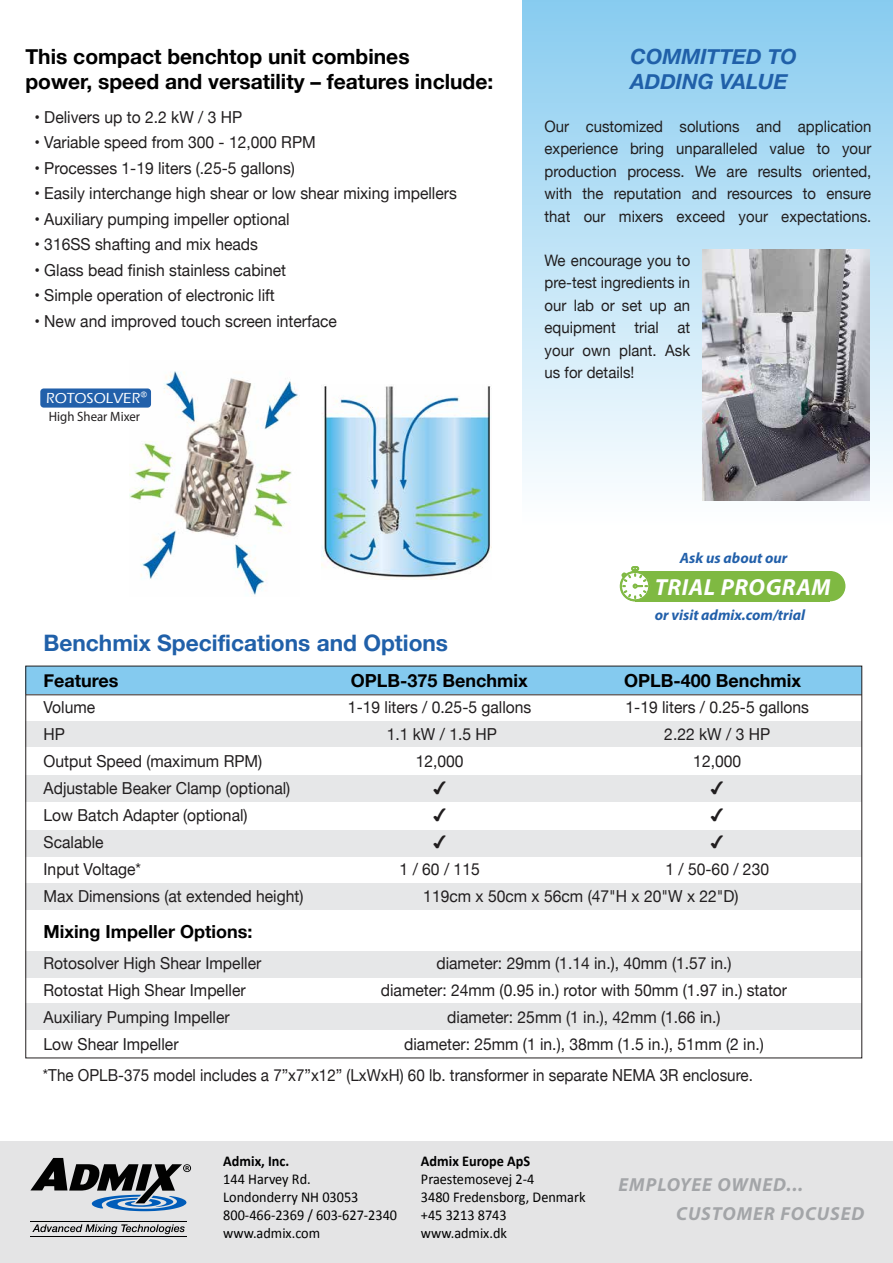
<style>
.page{position:relative;width:893px;height:1263px;background:#fff}
.page>*{position:absolute;margin:0;border:0;box-sizing:border-box;transform-origin:0 0}
.t1{font:italic 700 23.4px "Myriad Pro";letter-spacing:.025em;color:#fff}
.t2{font:700 22.65px "Helvetica Neue";color:#2060a9}
.t3{font:700 21px/25.2px "Helvetica Neue";color:#000}
.t4{font:italic 700 21px/25.2px "Helvetica Neue";color:#2060a9}
.t5{font:italic 700 18.9px/29px "Myriad Pro";letter-spacing:.05em;color:#a3a5a8}
.t6{font:700 18px "Helvetica Neue";color:#000}
.t7{font:16.5px/27px "Helvetica Neue";color:#211e1f;text-align:center;scale:.95 1}
.t8{font:16.5px "Helvetica Neue";color:#211e1f;scale:.92 1}
.t9{font:16.5px/27px "Arial Unicode MS";color:#211e1f;text-align:justify;scale:.95 1}
.t10{font:15.75px/22.5px "Helvetica Neue";color:#211e1f;text-align:justify;scale:.95 1}
.t11{font:15px/18px "Calibri";color:#000;scale:.95 1}
.t12{font:italic 700 15px "Myriad Pro";color:#2260aa}
.t13{font:700 15px "Calibri";color:#000;scale:.95 1}
.t14{font:500 15px "Eras ITC";color:#fff}
.t15{font:13.5px "Myriad Pro";color:#211e1f;scale:.95 1}
</style>
<div class="page">
<div style="left:636px;top:571px;width:194px;height:30px;background:#7fb942"></div>
<div style="left:522px;top:0;width:371px;height:524px;background:linear-gradient(to bottom,#88ccf0,#fdfefe)"></div>
<div style="left:26px;top:666px;width:836px;height:29px;background:#84caef"></div>
<div style="left:26px;top:720px;width:836px;height:27px;background:#e6e7e8"></div>
<div style="left:26px;top:694px;width:836px;height:27px;background:#fff"></div>
<div style="left:26px;top:775px;width:836px;height:27px;background:#e6e7e8"></div>
<div style="left:26px;top:830px;width:836px;height:26px;background:#e6e7e8"></div>
<div style="left:26px;top:883px;width:836px;height:27px;background:#e6e7e8"></div>
<div style="left:26px;top:951px;width:836px;height:26px;background:#e6e7e8"></div>
<div style="left:26px;top:1004px;width:836px;height:26px;background:#e6e7e8"></div>
<hr style="left:26px;top:694px;width:836px;height:1px;background:#231f20">
<img style="left:703px;top:250px;width:167px;height:250px">
<div style="left:815px;top:571px;width:30px;height:30px;background:#7fb942;border-radius:50%"></div>
<svg style="left:620px;top:566px;width:29px;height:35px"></svg>
<img style="left:130px;top:371px;width:170px;height:224px">
<div style="left:40px;top:388px;width:111px;height:20px;background:#2260aa;border-radius:3px"></div>
<img style="left:321px;top:386px;width:170px;height:194px">
<div style="left:0;top:1141px;width:893px;height:122px;background:#e4e4e5"></div>
<svg style="left:32px;top:1224px;width:153px;height:10px"></svg>
<svg style="left:30px;top:1158px;width:161px;height:53px"></svg>
<hr style="left:30px;top:1221px;width:156px;height:1px;background:#000">
<hr style="left:30px;top:1236px;width:156px;height:1px;background:#000">
<p class="t3" style="left:25px;top:45px;width:469px">This compact benchtop unit combines<br>power, speed and versatility – features include:</p>
<p class="t7" style="left:34px;top:104px;width:220px">• Delivers up to 2.2 kW / 3 HP</p>
<p class="t7" style="left:34px;top:130px;width:298px">• Variable speed from 300 - 12,000 RPM</p>
<p class="t7" style="left:34px;top:155px;width:276px">• Processes 1-19 liters (.25-5 gallons)</p>
<p class="t7" style="left:34px;top:181px;width:446px">• Easily interchange high shear or low shear mixing impellers</p>
<p class="t7" style="left:34px;top:206px;width:270px">• Auxiliary pumping impeller optional</p>
<p class="t7" style="left:34px;top:232px;width:237px">• 316SS shafting and mix heads</p>
<p class="t7" style="left:34px;top:257px;width:266px">• Glass bead finish stainless cabinet</p>
<p class="t7" style="left:34px;top:283px;width:254px">• Simple operation of electronic lift</p>
<p class="t7" style="left:34px;top:308px;width:320px">• New and improved touch screen interface</p>
<p class="t14" style="left:46px;top:389px;width:103px">ROTOSOLVER®</p>
<p class="t15" style="left:49px;top:408px;width:98px">High Shear Mixer</p>
<h2 class="t2" style="left:43px;top:625px;width:406px">Benchmix Specifications and Options</h2>
<p class="t4" style="left:630px;top:45px;width:168px">COMMITTED TO<br>ADDING VALUE</p>
<p class="t10" style="left:545px;top:116px;width:345px">Our customized solutions and application experience bring unparalleled value to your production process. We are results oriented, with the reputation and resources to ensure that our mixers exceed your expectations.</p>
<p class="t10" style="left:545px;top:250px;width:155px">We encourage you to pre-test ingredients in our lab or set up an equipment trial at your own plant. Ask us for details!</p>
<p class="t12" style="left:680px;top:548px;width:109px">Ask us about our</p>
<h1 class="t1" style="left:655px;top:571px;width:177px">TRIAL PROGRAM</h1>
<p class="t12" style="left:655px;top:605px;width:152px">or visit admix.com/trial</p>
<p class="t6" style="left:43px;top:666px;width:77px">Features</p>
<p class="t6" style="left:351px;top:666px;width:179px">OPLB-375 Benchmix</p>
<p class="t6" style="left:624px;top:666px;width:179px">OPLB-400 Benchmix</p>
<p class="t7" style="left:44px;top:695px;width:275px;text-align:left">Volume<br>HP<br>Output Speed (maximum RPM)<br>Adjustable Beaker Clamp (optional)<br>Low Batch Adapter (optional)<br>Scalable<br>Input Voltage*<br>Max Dimensions (at extended height)</p>
<p class="t6" style="left:43px;top:918px;width:210px">Mixing Impeller Options:</p>
<p class="t7" style="left:44px;top:950px;width:231px;text-align:left">Rotosolver High Shear Impeller<br>Rotostat High Shear Impeller<br>Auxiliary Pumping Impeller<br>Low Shear Impeller</p>
<p class="t7" style="left:625px;top:694px;width:195px">1-19 liters / 0.25-5 gallons<br>2.22 kW / 3 HP<br>12,000</p>
<p class="t9" style="left:711px;top:774px;width:15px">✔ ✔ ✔</p>
<p class="t7" style="left:665px;top:856px;width:111px">1 / 50-60 / 230</p>
<p class="t7" style="left:348px;top:695px;width:195px">1-19 liters / 0.25-5 gallons<br>1.1 kW / 1.5 HP<br>12,000</p>
<p class="t9" style="left:433px;top:774px;width:15px">✔ ✔ ✔</p>
<p class="t7" style="left:400px;top:856px;width:86px">1 / 60 / 115</p>
<p class="t7" style="left:423px;top:883px;width:333px">119cm x 50cm x 56cm (47"H x 20"W x 22"D)</p>
<p class="t7" style="left:381px;top:950px;width:429px">diameter: 29mm (1.14 in.), 40mm (1.57 in.)<br>diameter: 24mm (0.95 in.) rotor with 50mm (1.97 in.) stator diameter: 25mm (1 in.), 42mm (1.66 in.)<br>diameter: 25mm (1 in.), 38mm (1.5 in.), 51mm (2 in.)</p>
<p class="t8" style="left:43px;top:1063px;width:773px">*The OPLB-375 model includes a 7”x7”x12” (LxWxH) 60 lb. transformer in separate NEMA 3R enclosure.</p>
<p class="t13" style="left:223px;top:1151px;width:71px">Admix, Inc.</p>
<p class="t11" style="left:223px;top:1170px;width:185px">144 Harvey Rd.<br>Londonderry NH 03053<br>800-466-2369 / 603-627-2340 www.admix.com</p>
<p class="t13" style="left:421px;top:1151px;width:117px">Admix Europe ApS</p>
<p class="t11" style="left:421px;top:1170px;width:175px">Praestemosevej 2-4<br>3480 Fredensborg, Denmark +45 3213 8743 www.admix.dk</p>
<p class="t5" style="left:676px;top:1170px;width:190px;text-indent:-58px">EMPLOYEE OWNED...<br>CUSTOMER FOCUSED</p>
</div>
